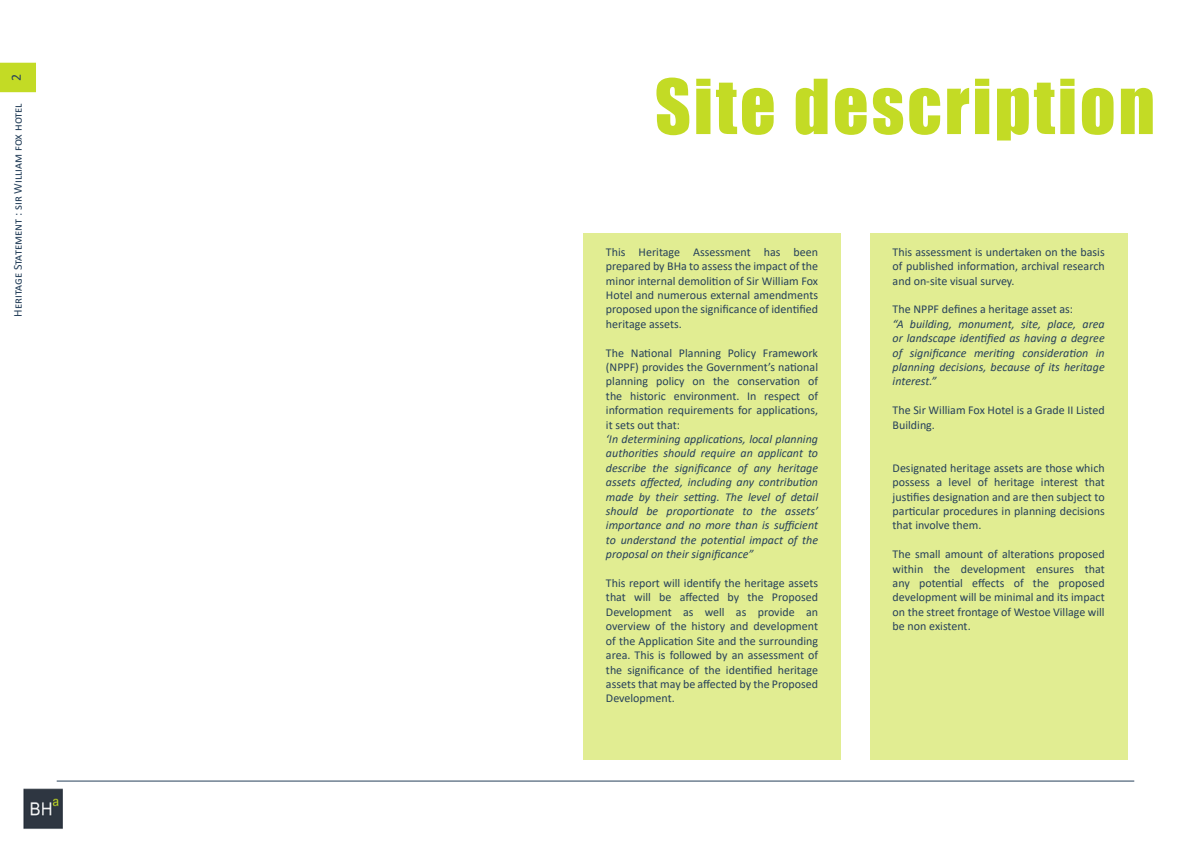
<style>
.page{position:relative;width:1191px;height:842px;background:#fff}
.page>*{position:absolute;margin:0;border:0;box-sizing:border-box;transform-origin:0 0}
.t1{font:70px "Impact";letter-spacing:.04em;color:#c3db25}
.t2{font:14px "Calibri";color:#27415b}
.t3{font:12px/14.4px "Calibri";color:#27415b;text-align:justify}
.t4{font:italic 12px/14.4px "Calibri";color:#27415b;text-align:justify}
</style>
<div class="page">
<hr style="left:57px;top:781px;width:1077px;height:1px;background:#27415b">
<div style="left:0;top:63px;width:36px;height:29px;background:#c3db25"></div>
<img style="left:23px;top:788px;width:39px;height:41px">
<div style="left:583px;top:233px;width:257px;height:526px;background:#e1ed92"></div>
<div style="left:870px;top:233px;width:257px;height:526px;background:#e1ed92"></div>
<p class="t2" style="left:6px;top:81px;width:9px;rotate:-90deg">2</p>
<p class="t3" style="left:10px;top:317px;width:215px;rotate:-90deg">Heritage Statement : sir William fox hotel</p>
<h1 class="t1" style="left:655px;top:52px;width:502px">Site description</h1>
<p class="t3" style="left:606px;top:244px;width:214px">This Heritage Assessment has been prepared by BHa to assess the impact of the minor internal demolition of Sir William Fox Hotel and numerous external amendments proposed upon the significance of identified heritage assets.</p>
<p class="t3" style="left:606px;top:345px;width:214px">The National Planning Policy Framework (NPPF) provides the Government’s national planning policy on the conservation of the historic environment. In respect of information requirements for applications, it sets out that:</p>
<p class="t4" style="left:606px;top:431px;width:214px">‘In determining applications, local planning authorities should require an applicant to describe the significance of any heritage assets affected, including any contribution made by their setting. The level of detail should be proportionate to the assets’ importance and no more than is sufficient to understand the potential impact of the proposal on their significance”</p>
<p class="t3" style="left:606px;top:576px;width:214px">This report will identify the heritage assets that will be affected by the Proposed Development as well as provide an overview of the history and development of the Application Site and the surrounding area. This is followed by an assessment of the significance of the identified heritage assets that may be affected by the Proposed Development.</p>
<p class="t3" style="left:892px;top:244px;width:214px">This assessment is undertaken on the basis of published information, archival research and on-site visual survey.</p>
<p class="t3" style="left:892px;top:302px;width:182px">The NPPF defines a heritage asset as:</p>
<p class="t4" style="left:892px;top:316px;width:214px">“A building, monument, site, place, area or landscape identified as having a degree of significance meriting consideration in planning decisions, because of its heritage interest.”</p>
<p class="t3" style="left:892px;top:403px;width:214px">The Sir William Fox Hotel is a Grade II Listed<br>Building.</p>
<p class="t3" style="left:892px;top:460px;width:214px">Designated heritage assets are those which possess a level of heritage interest that justifies designation and are then subject to particular procedures in planning decisions that involve them.</p>
<p class="t3" style="left:892px;top:547px;width:214px">The small amount of alterations proposed within the development ensures that any potential effects of the proposed development will be minimal and its impact on the street frontage of Westoe Village will be non existent.</p>
</div>
